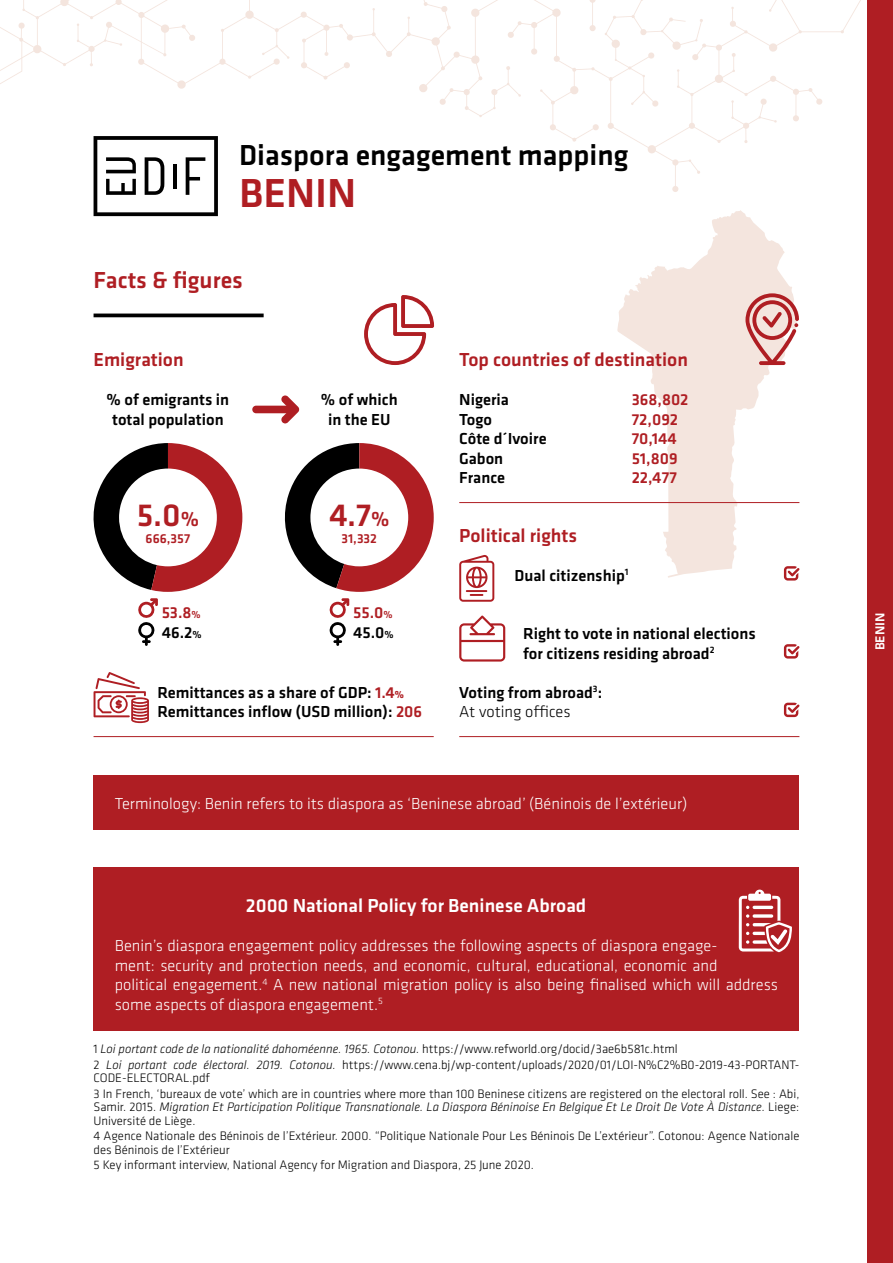
<style>
.page{position:relative;width:893px;height:1263px;background:#fff}
.page>*{position:absolute;margin:0;border:0;box-sizing:border-box;transform-origin:0 0}
.t1{font:500 42px "Klavika";color:#af1e23}
.t2{font:500 33px "Klavika";color:#af1e23}
.t3{font:500 30px "Klavika";color:#000}
.t4{font:500 24px "Klavika";color:#af1e23}
.t5{font:500 19.5px "Klavika";color:#af1e23}
.t6{font:500 19.5px "Klavika";color:#fff}
.t7{font:300 16.5px/19.5px "Klavika";color:#fff}
.t8{font:500 16.5px/19.5px "Klavika";color:#000}
.t9{font:500 16.5px/19.5px "Klavika";color:#af1e23}
.t10{font:500 13.5px "Klavika";color:#af1e23}
.t11{font:500 13.5px "Klavika";color:#fff}
.t12{font:300 12.75px/15.6px "Klavika";color:#000}
.t13{font:italic 300 12.75px/13.5px "Klavika";color:#000}
.s1{font-size:21px}
.s2{font-size:10.5px}
.s3{color:#000}
.s4{font-size:10.5px;color:#000}
.s5{color:#af1e23}
.s6{font-weight:700;font-size:10.5px;color:#af1e23}
.s7{font-weight:300}
.s8{font-style:italic}
.s9{font-style:normal}
</style>
<div class="page">
<div style="left:867px;top:0;width:26px;height:1263px;background:#af1e23"></div>
<svg style="left:617px;top:216px;width:182px;height:362px"></svg>
<hr style="left:94px;top:314px;width:170px;height:3px;background:#000">
<hr style="left:94px;top:736px;width:340px;height:1px;background:#af1e23">
<hr style="left:459px;top:502px;width:340px;height:1px;background:#af1e23">
<div style="left:94px;top:775px;width:705px;height:55px;background:#af1e23"></div>
<svg style="left:745px;top:293px;width:54px;height:72px;background:#dea6a4"></svg>
<svg style="left:364px;top:295px;width:70px;height:70px"></svg>
<hr style="left:459px;top:736px;width:340px;height:1px;background:#af1e23">
<svg style="left:459px;top:555px;width:35px;height:47px"></svg>
<svg style="left:459px;top:615px;width:46px;height:46px"></svg>
<svg style="left:784px;top:644px;width:15px;height:15px"></svg>
<svg style="left:784px;top:566px;width:15px;height:15px"></svg>
<svg style="left:784px;top:703px;width:15px;height:14px"></svg>
<svg style="left:329px;top:598px;width:20px;height:48px"></svg>
<svg style="left:138px;top:598px;width:20px;height:48px"></svg>
<svg style="left:94px;top:443px;width:148px;height:149px"></svg>
<svg style="left:284px;top:443px;width:150px;height:149px"></svg>
<svg style="left:94px;top:672px;width:55px;height:51px"></svg>
<svg style="left:0;top:0;width:861px;height:216px"></svg>
<hr style="left:173px;top:164px;width:4px;height:25px;background:#000">
<svg style="left:252px;top:395px;width:48px;height:28px"></svg>
<div style="left:94px;top:867px;width:705px;height:164px;background:#af1e23"></div>
<svg style="left:739px;top:889px;width:53px;height:63px"></svg>
<h3 class="t3" style="left:239px;top:135px;width:391px">Diaspora engagement mapping</h3>
<h1 class="t1" style="left:239px;top:165px;width:119px">BENIN</h1>
<h3 class="t4" style="left:94px;top:264px;width:151px">Facts &amp; figures</h3>
<h3 class="t5" style="left:94px;top:346px;width:92px">Emigration</h3>
<p class="t8" style="left:107px;top:389px;width:124px;text-align:center">% of emigrants in total population</p>
<p class="t8" style="left:321px;top:389px;width:78px;text-align:center">% of which in the EU</p>
<h2 class="t2" style="left:137px;top:493px;width:64px">5.0<span class="s1">%</span></h2>
<h2 class="t2" style="left:329px;top:493px;width:62px">4.7<span class="s1">%</span></h2>
<p class="t10" style="left:146px;top:529px;width:46px">666,357</p>
<p class="t10" style="left:342px;top:529px;width:37px">31,332</p>
<p class="t9" style="left:162px;top:602px;width:41px;line-height:20.1px">53.8<span class="s2">%<br></span><span class="s3">46.2</span><span class="s4">%</span></p>
<p class="t9" style="left:353px;top:602px;width:42px;line-height:20.2px">55.0<span class="s2">%<br></span><span class="s3">45.0</span><span class="s4">%</span></p>
<p class="t8" style="left:157px;top:682px;width:266px">Remittances as a share of GDP: <span class="s5">1.4</span><span class="s6">%<br></span>Remittances inflow (USD million): <span class="s5">206</span></p>
<h3 class="t5" style="left:459px;top:346px;width:230px">Top countries of destination</h3>
<p class="t8" style="left:459px;top:389px;width:89px">Nigeria<br>Togo<br>Côte d´Ivoire<br>Gabon<br>France</p>
<p class="t9" style="left:632px;top:389px;width:58px">368,802<br>72,092<br>70,144<br>51,809<br>22,477</p>
<h3 class="t5" style="left:459px;top:522px;width:119px">Political rights</h3>
<p class="t8" style="left:514px;top:565px;width:115px">Dual citizenship<sup>1</sup></p>
<p class="t8" style="left:523px;top:623px;width:234px">Right to vote in national elections for citizens residing abroad<sup>2</sup></p>
<p class="t8" style="left:459px;top:682px;width:144px">Voting from abroad<sup>3</sup>:<br><span class="s7">At voting offices</span></p>
<p class="t7" style="left:115px;top:793px;width:574px">Terminology: Benin refers to its diaspora as ‘Beninese abroad’ (Béninois de l’extérieur)</p>
<h3 class="t6" style="left:246px;top:892px;width:342px">2000 National Policy for Beninese Abroad</h3>
<p class="t7" style="left:115px;top:936px;width:665px">Benin’s diaspora engagement policy addresses the following aspects of diaspora engage-<br>ment: security and protection needs, and economic, cultural, educational, economic and<br>political engagement.<sup>4</sup> A new national migration policy is also being finalised which will address some aspects of diaspora engagement.<sup>5</sup></p>
<p class="t12" style="left:94px;top:1041px;width:707px">1 <span class="s8">Loi portant code de la nationalité dahoméenne. 1965. Cotonou.</span> https://www.refworld.org/docid/3ae6b581c.html<br>2 <span class="s8">Loi portant code électoral. 2019. Cotonou.</span> https://www.cena.bj/wp-content/uploads/2020/01/LOI-N%C2%B0-2019-43-PORTANT-</p>
<p class="t12" style="left:94px;top:1070px;width:707px">CODE-ELECTORAL.pdf<br>3 In French, ‘bureaux de vote’ which are in countries where more than 100 Beninese citizens are registered on the electoral roll. See : Abi,</p>
<p class="t13" style="left:94px;top:1100px;width:707px"><span class="s9">Samir. 2015.</span> Migration Et Participation Politique Transnationale. La Diaspora Béninoise En Belgique Et Le Droit De Vote À Distance. <span class="s9">Liege:<br>Université de Liège.</span></p>
<p class="t12" style="left:94px;top:1129px;width:707px;line-height:13.5px">4 Agence Nationale des Béninois de l’Extérieur. 2000. “Politique Nationale Pour Les Béninois De L’extérieur”. Cotonou: Agence Nationale des Béninois de l’Extérieur</p>
<p class="t12" style="left:94px;top:1157px;width:442px">5 Key informant interview, National Agency for Migration and Diaspora, 25 June 2020.</p>
<p class="t11" style="left:871px;top:650px;width:39px;rotate:-90deg">BENIN</p>
</div>
